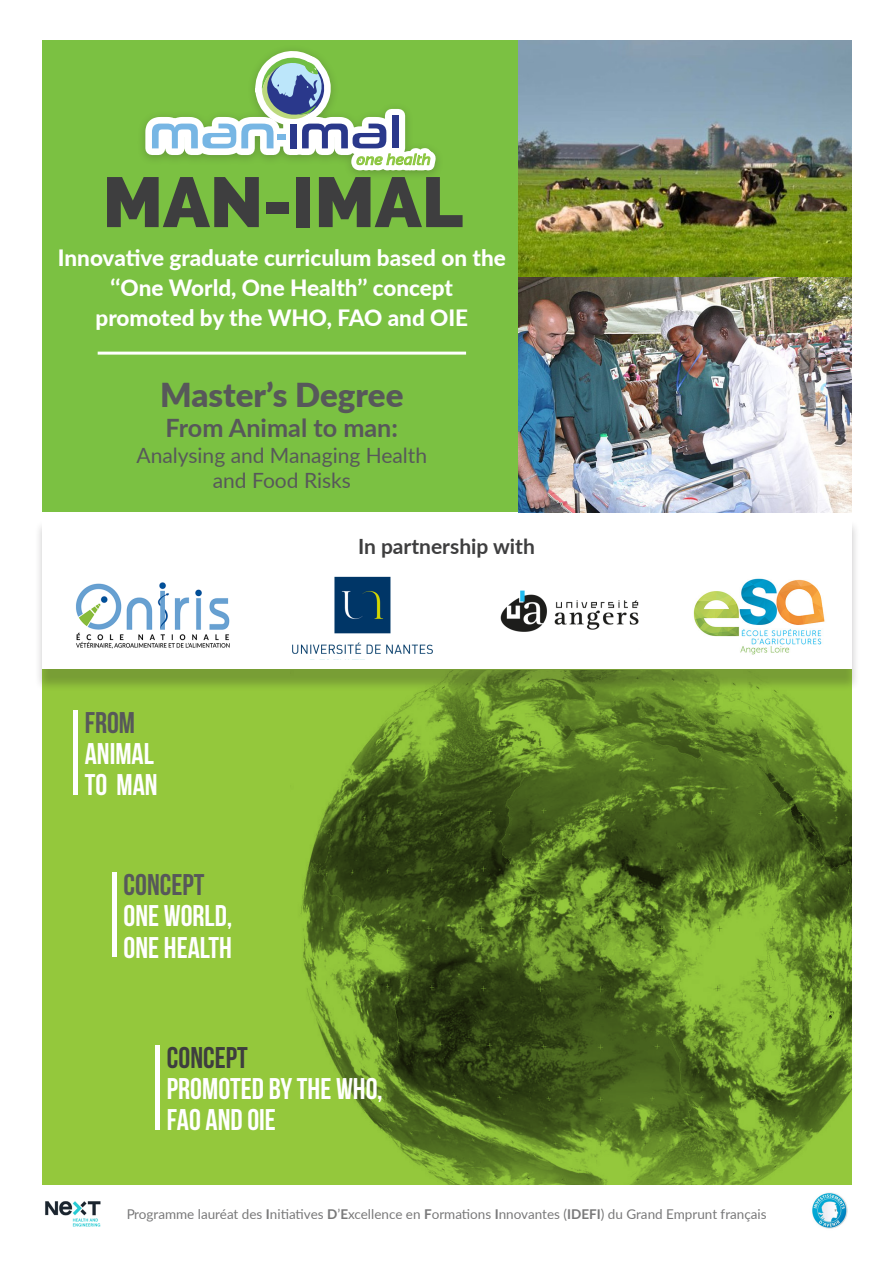
<style>
.page{position:relative;width:893px;height:1263px;background:#fff}
.page>*{position:absolute;margin:0;border:0;box-sizing:border-box;transform-origin:0 0}
.t1{font:900 70.5px "Raleway";color:#3e3e3f}
.t2{font:900 33px "Lato";color:#57585a}
.t3{font:30px "Bebas Neue";color:#fff}
.t4{font:30px "Bebas Neue";color:#57585a}
.t5{font:30px "Bebas Neue";color:#3e3e3f}
.t6{font:700 25.2px "Lato";color:#57585a}
.t7{font:800 22.5px "Lato";color:#fff}
.t8{font:21px "Lato";color:#57585a}
.t9{font:700 21px "Lato";color:#3e3e3f}
.t10{font:italic 15.6px "Sansation";color:#8bc63e}
.t11{font:13.5px "Lato";color:#3e3e3f}
.s1{font-weight:700}
</style>
<div class="page">
<div style="left:43px;top:40px;width:809px;height:1001px;background:#7bc142"></div>
<hr style="left:98px;top:352px;width:368px;height:3px;background:#fff">
<div style="left:43px;top:659px;width:809px;height:525px;background:#94c83c"></div>
<div style="left:34px;top:519px;width:826px;height:173px;background:#231f20;opacity:.25"></div>
<div style="left:43px;top:512px;width:809px;height:157px;background:#fff"></div>
<img style="left:290px;top:670px;width:562px;height:514px">
<img style="left:693px;top:578px;width:132px;height:77px">
<img style="left:500px;top:590px;width:139px;height:42px">
<img style="left:292px;top:576px;width:141px;height:78px">
<img style="left:76px;top:582px;width:154px;height:67px">
<img style="left:812px;top:1192px;width:36px;height:37px">
<svg style="left:245px;top:50px;width:96px;height:305px"></svg>
<svg style="left:143px;top:54px;width:295px;height:162px"></svg>
<img style="left:45px;top:1201px;width:56px;height:26px">
<div style="left:73px;top:710px;width:5px;height:85px;background:#fff"></div>
<hr style="left:112px;top:872px;width:4px;height:85px;background:#fff">
<div style="left:155px;top:1045px;width:5px;height:85px;background:#fff"></div>
<img style="left:518px;top:40px;width:334px;height:472px">
<p class="t10" style="left:357px;top:151px;width:76px">one health</p>
<p class="t1" style="left:103px;top:161px;width:362px">MAN-IMAL</p>
<p class="t7" style="left:58px;top:241px;width:450px">Innovative graduate curriculum based on the</p>
<p class="t7" style="left:111px;top:271px;width:344px">‘‘One World, One Health’’ concept</p>
<p class="t7" style="left:96px;top:301px;width:374px">promoted by the WHO, FAO and OIE</p>
<p class="t2" style="left:160px;top:370px;width:245px">Master’s Degree</p>
<p class="t6" style="left:166px;top:410px;width:234px">From Animal to man:</p>
<p class="t8" style="left:137px;top:440px;width:292px">Analysing and Managing Health</p>
<p class="t8" style="left:213px;top:466px;width:140px">and Food Risks</p>
<p class="t4" style="left:85px;top:706px;width:52px">FROM</p>
<p class="t3" style="left:85px;top:737px;width:71px">ANIMAL</p>
<p class="t3" style="left:85px;top:768px;width:74px">TO MAN</p>
<p class="t4" style="left:124px;top:868px;width:82px">CONCEPT</p>
<p class="t3" style="left:124px;top:899px;width:110px">ONE WORLD,</p>
<p class="t3" style="left:124px;top:931px;width:110px">ONE HEALTH</p>
<p class="t9" style="left:358px;top:531px;width:178px">In partnership with</p>
<p class="t5" style="left:167px;top:1041px;width:82px">CONCEPT</p>
<p class="t3" style="left:167px;top:1072px;width:217px">PROMOTED BY THE WHO,</p>
<p class="t3" style="left:167px;top:1103px;width:110px">FAO AND OIE</p>
<p class="t11" style="left:126px;top:1205px;width:642px">Programme lauréat des <span class="s1">I</span>nitiatives <span class="s1">D</span>’<span class="s1">E</span>xcellence en <span class="s1">F</span>ormations <span class="s1">I</span>nnovantes (<span class="s1">IDEFI</span>) du Grand Emprunt français</p>
</div>
